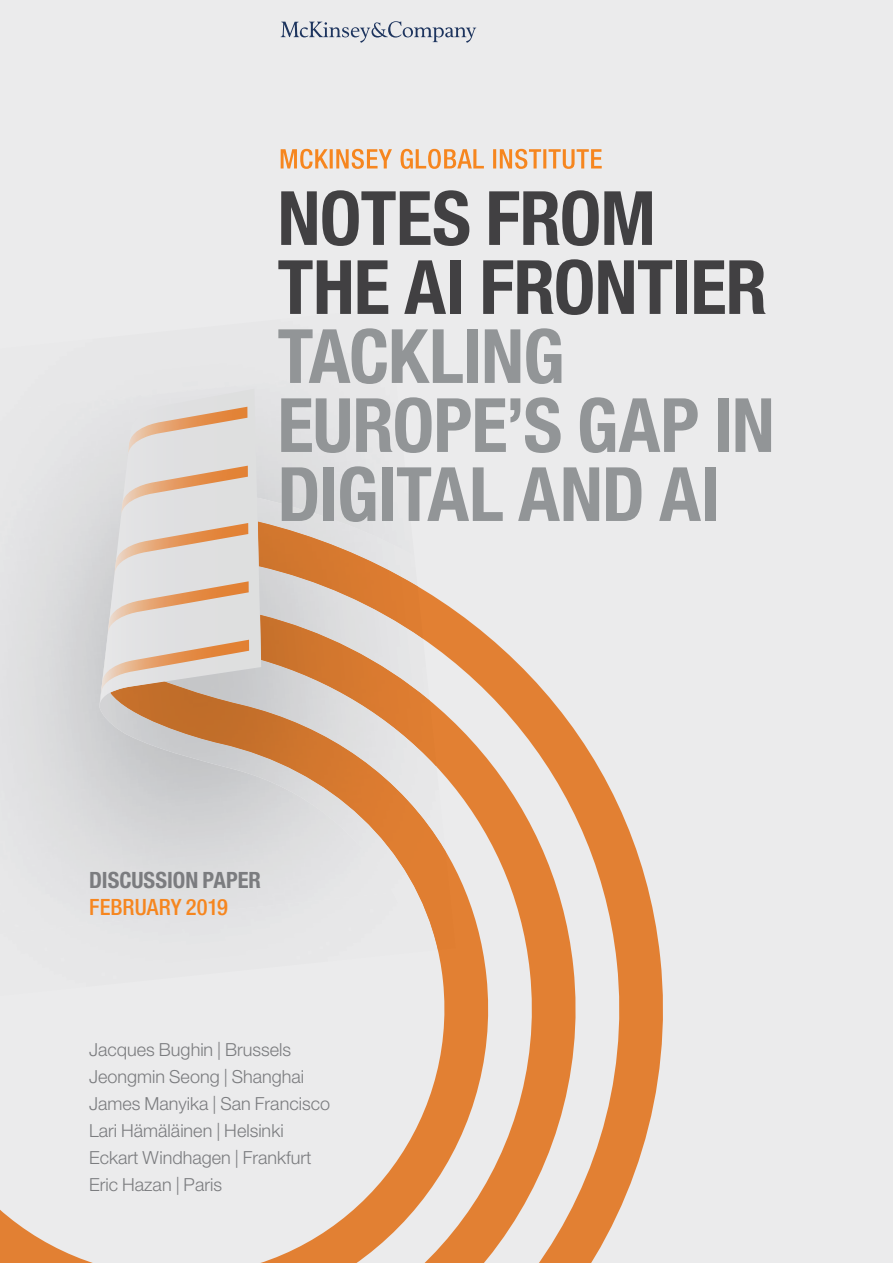
<style>
.page{position:relative;width:893px;height:1263px;background:#ebebec}
.page>*{position:absolute;margin:0;border:0;box-sizing:border-box;transform-origin:0 0}
.t1{font:700 condensed 75px/69px "Helvetica Neue LT Std";letter-spacing:-.015em;color:#929597}
.t2{font:700 condensed 75px/69px "Helvetica Neue LT Std";letter-spacing:-.01em;color:#414042}
.t3{font:700 condensed 22.5px "Helvetica Neue LT Std";color:#7b7c7f}
.t4{font:500 condensed 22.5px "Helvetica Neue LT Std";color:#f6861f}
.t5{font:300 18px/27px "Helvetica Neue LT Std";color:#7b7c7f}
</style>
<div class="page">
<svg style="left:445px;top:604px;width:218px;height:659px"></svg>
<svg style="left:0;top:681px;width:504px;height:582px"></svg>
<img style="left:0;top:952px;width:416px;height:45px">
<img style="left:0;top:489px;width:445px;height:463px">
<img style="left:261px;top:615px;width:175px;height:66px">
<img style="left:261px;top:522px;width:162px;height:117px">
<img style="left:110px;top:681px;width:346px;height:269px">
<svg style="left:100px;top:389px;width:161px;height:315px"></svg>
<svg style="left:121px;top:466px;width:127px;height:50px"></svg>
<svg style="left:128px;top:407px;width:119px;height:49px"></svg>
<svg style="left:101px;top:640px;width:148px;height:54px"></svg>
<svg style="left:108px;top:581px;width:141px;height:53px"></svg>
<svg style="left:114px;top:523px;width:134px;height:52px"></svg>
<svg style="left:281px;top:149px;width:321px;height:20px"></svg>
<svg style="left:281px;top:21px;width:195px;height:22px"></svg>
<h1 class="t2" style="left:277px;top:183px;width:491px">NOTES FROM<br>THE AI FRONTIER</h1>
<h1 class="t1" style="left:277px;top:321px;width:499px">TACKLING<br>EUROPE’S GAP IN<br>DIGITAL AND AI</h1>
<p class="t3" style="left:89px;top:866px;width:173px">DISCUSSION PAPER</p>
<p class="t4" style="left:89px;top:893px;width:140px">FEBRUARY 2019</p>
<p class="t5" style="left:89px;top:1035px;width:242px">Jacques Bughin | Brussels<br>Jeongmin Seong | Shanghai<br>James Manyika | San Francisco<br>Lari Hämäläinen | Helsinki<br>Eckart Windhagen | Frankfurt<br>Eric Hazan | Paris</p>
</div>
